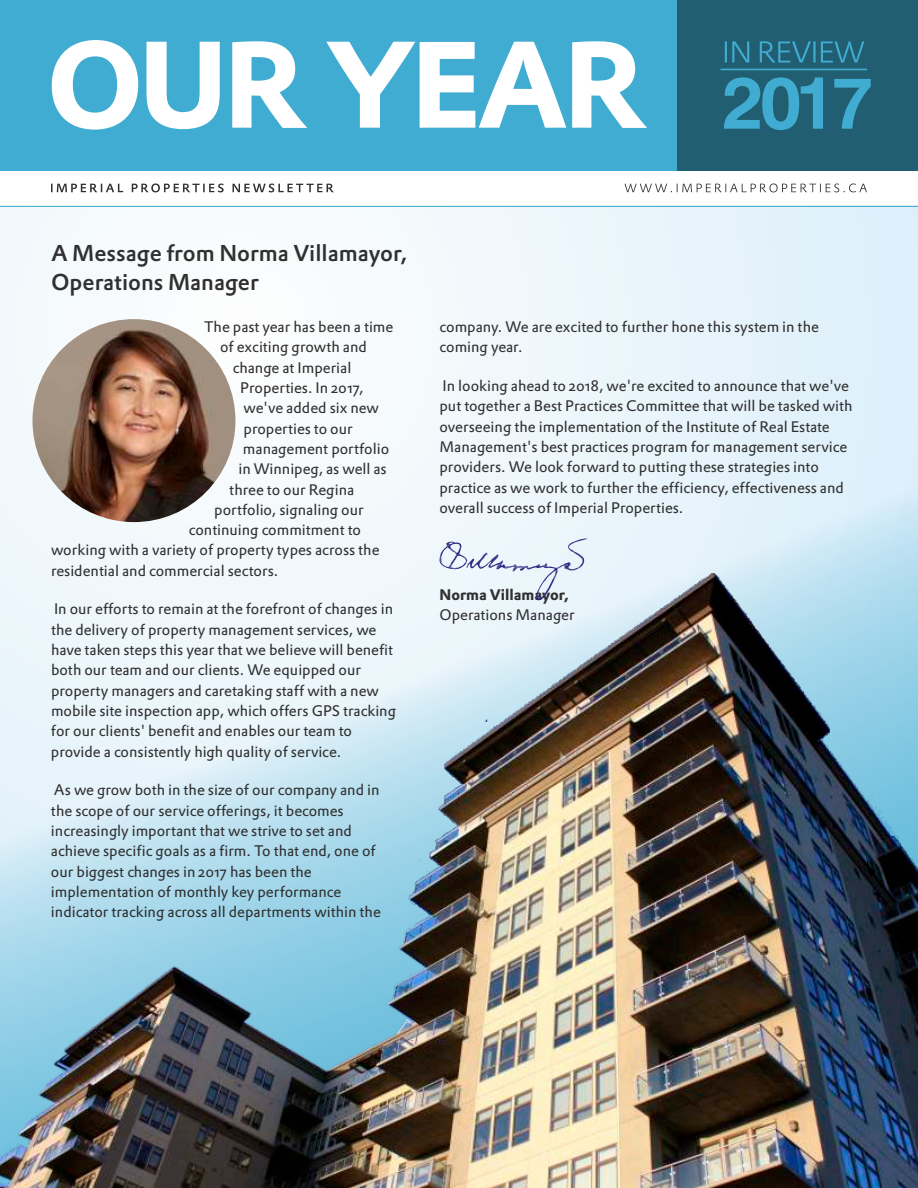
<style>
.page{position:relative;width:918px;height:1188px;background:#fff}
.page>*{position:absolute;margin:0;border:0;box-sizing:border-box;transform-origin:0 0}
.t1{font:700 73.35px "Swiss 721 BT";color:#41acd1}
.t2{font:22.5px/29.2px "DTL Prokyon T Medium";color:#303030}
.t3{font:15px/20.2px "DTL Prokyon ST";color:#303030}
.t4{font:15px "DTL Prokyon ST Bold";color:#303030}
</style>
<div class="page">
<div style="left:0;top:206px;width:918px;height:982px;background:linear-gradient(to right,#fcfdfd,#dff1fa)"></div>
<div style="left:0;top:0;width:918px;height:170px;background:#41acd1"></div>
<svg style="left:51px;top:184px;width:283px;height:8px"></svg>
<svg style="left:625px;top:184px;width:242px;height:8px"></svg>
<div style="left:677px;top:0;width:241px;height:170px;background:#225e71"></div>
<hr style="left:0;top:206px;width:918px;height:1px;background:#41acd1">
<svg style="left:52px;top:40px;width:595px;height:90px"></svg>
<svg style="left:725px;top:41px;width:139px;height:22px"></svg>
<hr style="left:721px;top:69px;width:146px;height:1px;background:#41acd1">
<img style="left:32px;top:319px;width:203px;height:203px;border-radius:50%">
<svg style="left:439px;top:538px;width:148px;height:35px;background:#d8e0ef"></svg>
<img style="left:0;top:573px;width:918px;height:615px">
<h1 class="t1" style="left:722px;top:73px;width:153px">2017</h1>
<h2 class="t2" style="left:51px;top:241px;width:358px">A Message from Norma Villamayor,<br>Operations Manager</h2>
<p class="t3" style="left:204px;top:318px;width:191px">The past year has been a time</p>
<p class="t3" style="left:220px;top:338px;width:148px">of exciting growth and</p>
<p class="t3" style="left:233px;top:359px;width:120px">change at Imperial</p>
<p class="t3" style="left:240px;top:379px;width:125px">Properties. In 2017,</p>
<p class="t3" style="left:244px;top:399px;width:137px">we've added six new</p>
<p class="t3" style="left:244px;top:420px;width:111px">properties to our</p>
<p class="t3" style="left:243px;top:440px;width:148px">management portfolio</p>
<p class="t3" style="left:238px;top:460px;width:150px">in Winnipeg, as well as</p>
<p class="t3" style="left:229px;top:481px;width:126px">three to our Regina</p>
<p class="t3" style="left:214px;top:501px;width:151px">portfolio, signaling our</p>
<p class="t3" style="left:189px;top:521px;width:174px">continuing commitment to</p>
<p class="t3" style="left:51px;top:542px;width:330px">working with a variety of property types across the</p>
<p class="t3" style="left:51px;top:562px;width:229px">residential and commercial sectors.</p>
<p class="t3" style="left:51px;top:601px;width:347px">In our efforts to remain at the forefront of changes in the delivery of property management services, we have taken steps this year that we believe will benefit both our team and our clients. We equipped our property managers and caretaking staff with a new mobile site inspection app, which offers GPS tracking for our clients' benefit and enables our team to provide a consistently high quality of service.</p>
<p class="t3" style="left:51px;top:782px;width:331px">As we grow both in the size of our company and in the scope of our service offerings, it becomes increasingly important that we strive to set and achieve specific goals as a firm. To that end, one of our biggest changes in 2017 has been the implementation of monthly key performance indicator tracking across all departments within the</p>
<p class="t3" style="left:440px;top:318px;width:381px">company. We are excited to further hone this system in the coming year.</p>
<p class="t3" style="left:440px;top:377px;width:415px">In looking ahead to 2018, we're excited to announce that we've put together a Best Practices Committee that will be tasked with overseeing the implementation of the Institute of Real Estate Management's best practices program for management service providers. We look forward to putting these strategies into practice as we work to further the efficiency, effectiveness and overall success of Imperial Properties.</p>
<p class="t4" style="left:440px;top:589px;width:131px">Norma Villamayor,</p>
<p class="t3" style="left:440px;top:606px;width:137px">Operations Manager</p>
</div>
